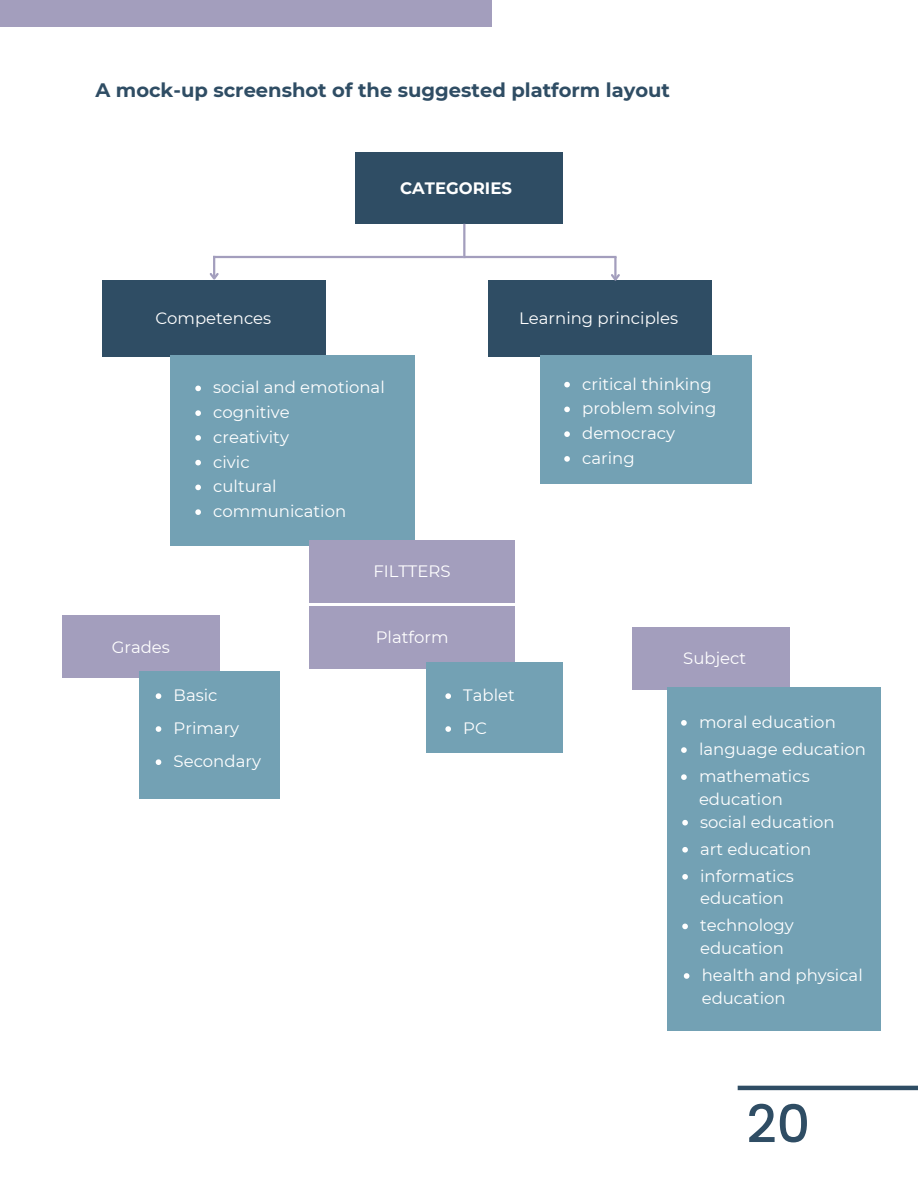
<style>
.page{position:relative;width:918px;height:1188px;background:#fff}
.page>*{position:absolute;margin:0;border:0;box-sizing:border-box;transform-origin:0 0}
.t1{font:500 52.2px "Poppins";color:#2f4d64}
.t2{font:700 19.5px "Montserrat";color:#2f4d64}
.t3{font:16.5px/22.5px "Montserrat";color:#fff}
.t4{font:700 16.5px "Montserrat";color:#fff}
</style>
<div class="page">
<div style="left:0;top:0;width:491px;height:26px;background:#a39ebd"></div>
<div style="left:355px;top:153px;width:208px;height:71px;background:#2f4d64"></div>
<div style="left:103px;top:280px;width:223px;height:76px;background:#2f4d64"></div>
<div style="left:488px;top:280px;width:223px;height:76px;background:#2f4d64"></div>
<div style="left:170px;top:355px;width:245px;height:190px;background:#73a1b4"></div>
<div style="left:310px;top:540px;width:205px;height:62px;background:#a39ebd"></div>
<div style="left:310px;top:606px;width:205px;height:62px;background:#a39ebd"></div>
<div style="left:62px;top:616px;width:157px;height:62px;background:#a39ebd"></div>
<div style="left:633px;top:628px;width:157px;height:62px;background:#a39ebd"></div>
<div style="left:426px;top:662px;width:137px;height:91px;background:#73a1b4"></div>
<div style="left:139px;top:671px;width:141px;height:127px;background:#73a1b4"></div>
<div style="left:667px;top:687px;width:214px;height:343px;background:#73a1b4"></div>
<div style="left:540px;top:355px;width:212px;height:129px;background:#73a1b4"></div>
<svg style="left:195px;top:386px;width:6px;height:5px"></svg>
<svg style="left:195px;top:410px;width:6px;height:6px"></svg>
<svg style="left:195px;top:435px;width:6px;height:6px"></svg>
<svg style="left:195px;top:460px;width:6px;height:5px"></svg>
<svg style="left:195px;top:485px;width:6px;height:5px"></svg>
<svg style="left:195px;top:509px;width:6px;height:6px"></svg>
<svg style="left:445px;top:693px;width:6px;height:6px"></svg>
<svg style="left:156px;top:693px;width:5px;height:6px"></svg>
<svg style="left:445px;top:726px;width:6px;height:6px"></svg>
<svg style="left:156px;top:726px;width:5px;height:6px"></svg>
<svg style="left:156px;top:759px;width:5px;height:6px"></svg>
<svg style="left:564px;top:382px;width:6px;height:5px"></svg>
<svg style="left:564px;top:407px;width:6px;height:5px"></svg>
<svg style="left:564px;top:431px;width:6px;height:6px"></svg>
<svg style="left:564px;top:456px;width:6px;height:6px"></svg>
<hr style="left:738px;top:1086px;width:180px;height:4px;background:#2f4d64">
<hr style="left:463px;top:224px;width:2px;height:34px;background:#a39ebd">
<hr style="left:463px;top:256px;width:154px;height:2px;background:#a39ebd">
<hr style="left:213px;top:256px;width:250px;height:2px;background:#a39ebd">
<hr style="left:213px;top:256px;width:2px;height:23px;background:#a39ebd">
<svg style="left:209px;top:271px;width:10px;height:9px"></svg>
<hr style="left:614px;top:257px;width:3px;height:23px;background:#a39ebd">
<svg style="left:611px;top:272px;width:9px;height:9px"></svg>
<svg style="left:681px;top:720px;width:6px;height:6px"></svg>
<svg style="left:681px;top:747px;width:6px;height:6px"></svg>
<svg style="left:681px;top:774px;width:6px;height:6px"></svg>
<svg style="left:682px;top:820px;width:6px;height:5px"></svg>
<svg style="left:682px;top:847px;width:6px;height:6px"></svg>
<svg style="left:682px;top:874px;width:6px;height:6px"></svg>
<svg style="left:682px;top:924px;width:6px;height:5px"></svg>
<svg style="left:684px;top:973px;width:5px;height:6px"></svg>
<p class="t2" style="left:95px;top:79px;width:576px">A mock-up screenshot of the suggested platform layout</p>
<p class="t4" style="left:400px;top:178px;width:113px">CATEGORIES</p>
<p class="t3" style="left:155px;top:306px;width:117px">Competences</p>
<p class="t3" style="left:519px;top:306px;width:161px">Learning principles</p>
<p class="t3" style="left:213px;top:376px;width:173px">social and emotional</p>
<p class="t3" style="left:213px;top:401px;width:78px">cognitive</p>
<p class="t3" style="left:213px;top:426px;width:77px">creativity</p>
<p class="t3" style="left:213px;top:451px;width:38px">civic</p>
<p class="t3" style="left:213px;top:475px;width:65px">cultural</p>
<p class="t3" style="left:213px;top:500px;width:134px">communication</p>
<p class="t3" style="left:112px;top:636px;width:60px">Grades</p>
<p class="t3" style="left:373px;top:560px;width:79px">FILTTERS</p>
<p class="t3" style="left:376px;top:626px;width:74px">Platform</p>
<p class="t3" style="left:174px;top:684px;width:45px">Basic</p>
<p class="t3" style="left:463px;top:684px;width:53px">Tablet</p>
<p class="t3" style="left:174px;top:717px;width:67px">Primary</p>
<p class="t3" style="left:463px;top:717px;width:25px">PC</p>
<p class="t3" style="left:174px;top:750px;width:89px">Secondary</p>
<p class="t3" style="left:582px;top:373px;width:131px">critical thinking</p>
<p class="t3" style="left:582px;top:397px;width:136px">problem solving</p>
<p class="t3" style="left:582px;top:422px;width:94px">democracy</p>
<p class="t3" style="left:582px;top:447px;width:54px">caring</p>
<p class="t3" style="left:683px;top:647px;width:64px">Subject</p>
<p class="t3" style="left:699px;top:711px;width:138px">moral education</p>
<p class="t3" style="left:699px;top:738px;width:168px">language education</p>
<p class="t3" style="left:699px;top:765px;width:112px">mathematics education</p>
<p class="t3" style="left:700px;top:811px;width:136px">social education</p>
<p class="t3" style="left:700px;top:838px;width:113px">art education</p>
<p class="t3" style="left:700px;top:865px;width:95px">informatics education</p>
<p class="t3" style="left:700px;top:914px;width:95px">technology education</p>
<p class="t3" style="left:702px;top:964px;width:163px">health and physical education</p>
<p class="t1" style="left:747px;top:1088px;width:65px">20</p>
</div>
